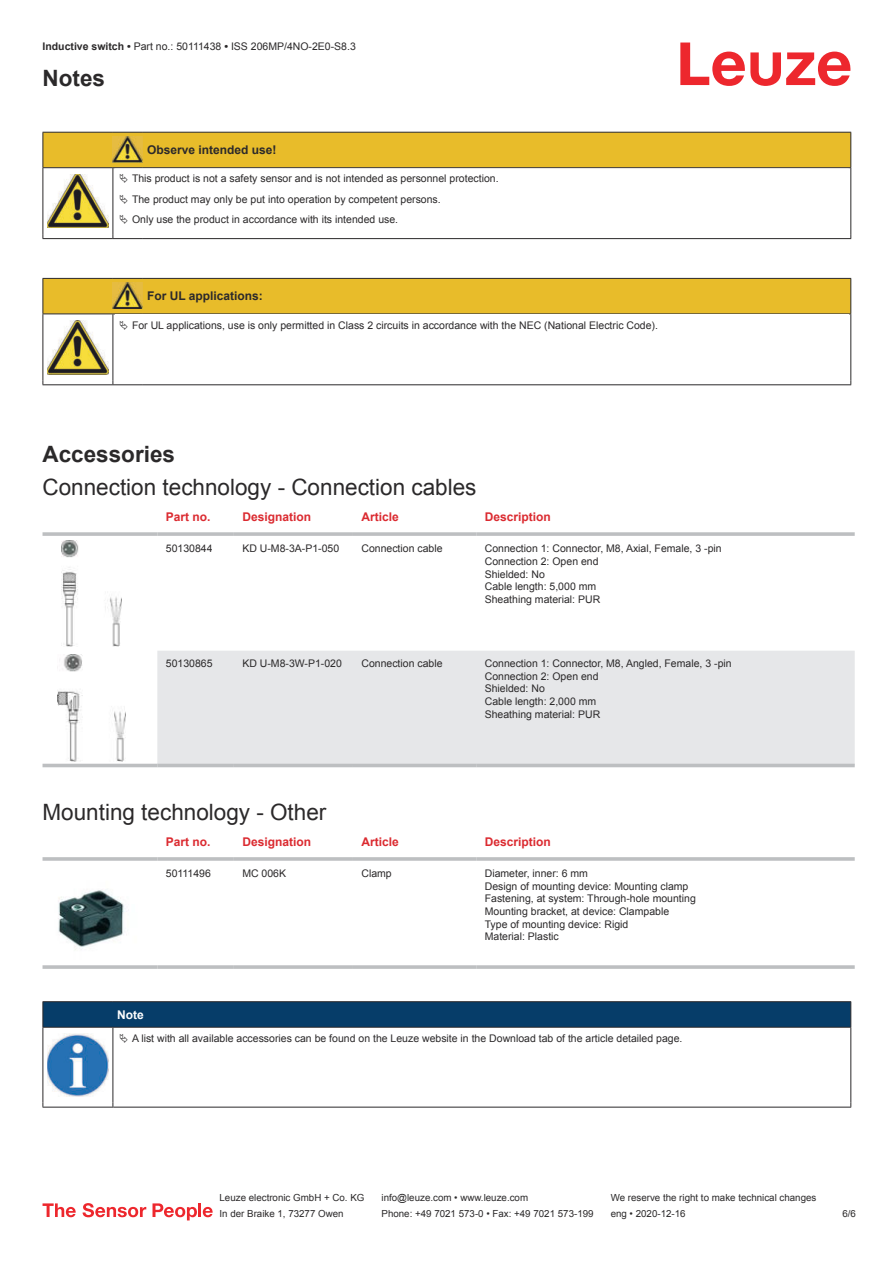
<style>
.page{position:relative;width:893px;height:1263px;background:#fff}
.page>*{position:absolute;margin:0;border:0;box-sizing:border-box;transform-origin:0 0}
.t1{font:22.5px "Arial";color:#2b292a}
.t2{font:700 22.5px "Arial";color:#2b292a}
.t3{font:700 12px "Arial";color:#db2a30}
.t4{font:700 12px "Arial";color:#2b292a}
.t5{font:700 12px "Arial";color:#fff}
.t6{font:10.5px/12.6px "Arial";color:#2b292a}
.t7{font:9.75px "Arial";color:#2b292a}
.s1{font-weight:700}
</style>
<div class="page">
<svg style="left:680px;top:43px;width:170px;height:43px"></svg>
<svg style="left:43px;top:646px;width:812px;height:122px"></svg>
<div style="left:157px;top:651px;width:698px;height:113px;background:#e6e7e9"></div>
<svg style="left:43px;top:532px;width:114px;height:4px"></svg>
<hr style="left:157px;top:532px;width:77px;height:4px;background:#c6c7c9">
<svg style="left:234px;top:532px;width:119px;height:4px"></svg>
<svg style="left:353px;top:532px;width:123px;height:4px"></svg>
<hr style="left:476px;top:532px;width:379px;height:4px;background:#c6c7c9">
<hr style="left:43px;top:764px;width:114px;height:3px;background:#bdbfc1">
<hr style="left:157px;top:764px;width:77px;height:3px;background:#bdbfc1">
<hr style="left:234px;top:764px;width:119px;height:3px;background:#bdbfc1">
<hr style="left:353px;top:764px;width:123px;height:3px;background:#bdbfc1">
<hr style="left:476px;top:764px;width:379px;height:3px;background:#bdbfc1">
<img style="left:61px;top:540px;width:61px;height:106px">
<img style="left:57px;top:655px;width:68px;height:106px">
<hr style="left:43px;top:857px;width:114px;height:4px;background:#bdbfc1">
<hr style="left:157px;top:857px;width:77px;height:4px;background:#c8cacb">
<hr style="left:234px;top:857px;width:119px;height:4px;background:#c3c5c6">
<hr style="left:353px;top:857px;width:123px;height:4px;background:#bdbfc1">
<hr style="left:476px;top:857px;width:379px;height:4px;background:#c8cacb">
<svg style="left:43px;top:965px;width:114px;height:4px"></svg>
<hr style="left:157px;top:965px;width:77px;height:4px;background:#c6c8c9">
<svg style="left:234px;top:965px;width:119px;height:4px"></svg>
<svg style="left:353px;top:965px;width:123px;height:4px"></svg>
<hr style="left:476px;top:965px;width:379px;height:4px;background:#c6c8c9">
<img style="left:58px;top:890px;width:67px;height:60px">
<svg style="left:44px;top:1028px;width:806px;height:79px"></svg>
<hr style="left:43px;top:1001px;width:70px;height:1px;background:#2b292a">
<hr style="left:43px;top:1027px;width:70px;height:1px;background:#2b292a">
<hr style="left:113px;top:1001px;width:738px;height:1px;background:#2b292a">
<svg style="left:43px;top:1002px;width:808px;height:25px;background:#063c67"></svg>
<hr style="left:113px;top:1027px;width:738px;height:1px;background:#2b292a">
<hr style="left:43px;top:1027px;width:1px;height:75px;background:#2b292a">
<hr style="left:113px;top:1027px;width:1px;height:75px;background:#2b292a">
<hr style="left:850px;top:1027px;width:1px;height:75px;background:#2b292a">
<hr style="left:43px;top:1107px;width:70px;height:1px;background:#2b292a">
<hr style="left:113px;top:1107px;width:738px;height:1px;background:#2b292a">
<img style="left:47px;top:1033px;width:61px;height:63px">
<div style="left:115px;top:1028px;width:734px;height:20px;background:#fff"></div>
<svg style="left:43px;top:1203px;width:33px;height:14px"></svg>
<svg style="left:83px;top:1203px;width:63px;height:14px"></svg>
<svg style="left:153px;top:1203px;width:44px;height:17px"></svg>
<hr style="left:198px;top:1203px;width:3px;height:14px;background:#ed272d">
<svg style="left:203px;top:1207px;width:10px;height:10px"></svg>
<hr style="left:43px;top:238px;width:70px;height:1px;background:#2b292a">
<hr style="left:113px;top:238px;width:30px;height:1px;background:#2b292a">
<hr style="left:143px;top:238px;width:708px;height:1px;background:#2b292a">
<div style="left:44px;top:279px;width:806px;height:34px;background:#e8bc2a"></div>
<hr style="left:43px;top:278px;width:70px;height:1px;background:#2b292a">
<hr style="left:43px;top:279px;width:1px;height:34px;background:#2b292a">
<hr style="left:43px;top:313px;width:70px;height:1px;background:#2b292a">
<hr style="left:113px;top:278px;width:30px;height:1px;background:#2b292a">
<hr style="left:113px;top:313px;width:30px;height:1px;background:#2b292a">
<hr style="left:143px;top:278px;width:708px;height:1px;background:#2b292a">
<hr style="left:850px;top:279px;width:1px;height:34px;background:#2b292a">
<hr style="left:143px;top:313px;width:708px;height:1px;background:#2b292a">
<hr style="left:43px;top:314px;width:1px;height:66px;background:#2b292a">
<hr style="left:113px;top:314px;width:1px;height:66px;background:#2b292a">
<hr style="left:850px;top:314px;width:1px;height:66px;background:#2b292a">
<hr style="left:43px;top:384px;width:70px;height:1px;background:#2b292a">
<hr style="left:113px;top:384px;width:30px;height:1px;background:#2b292a">
<hr style="left:143px;top:384px;width:708px;height:1px;background:#2b292a">
<img style="left:113px;top:283px;width:30px;height:26px">
<img style="left:47px;top:320px;width:61px;height:54px">
<svg style="left:43px;top:132px;width:808px;height:106px"></svg>
<p class="t6" style="left:43px;top:41px;width:315px"><span class="s1">Inductive switch •</span> Part no.: 50111438 <span class="s1">•</span> ISS 206MP/4NO-2E0-S8.3</p>
<h1 class="t2" style="left:43px;top:69px;width:64px">Notes</h1>
<p class="t4" style="left:147px;top:145px;width:131px">Observe intended use!</p>
<p class="t6" style="left:132px;top:170px;width:368px;line-height:20.2px">This product is not a safety sensor and is not intended as personnel protection.<br>The product may only be put into operation by competent persons.<br>Only use the product in accordance with its intended use.</p>
<p class="t4" style="left:147px;top:291px;width:117px">For UL applications:</p>
<p class="t6" style="left:132px;top:320px;width:527px">For UL applications, use is only permitted in Class 2 circuits in accordance with the NEC (National Electric Code).</p>
<h1 class="t2" style="left:43px;top:445px;width:134px">Accessories</h1>
<h1 class="t1" style="left:43px;top:478px;width:435px">Connection technology - Connection cables</h1>
<p class="t3" style="left:166px;top:512px;width:46px">Part no.</p>
<p class="t3" style="left:242px;top:512px;width:70px">Designation</p>
<p class="t3" style="left:361px;top:512px;width:39px">Article</p>
<p class="t3" style="left:485px;top:512px;width:68px">Description</p>
<p class="t6" style="left:166px;top:543px;width:48px">50130844</p>
<p class="t6" style="left:242px;top:543px;width:98px">KD U-M8-3A-P1-050</p>
<p class="t6" style="left:361px;top:543px;width:83px">Connection cable</p>
<p class="t6" style="left:485px;top:543px;width:238px">Connection 1: Connector, M8, Axial, Female, 3 -pin<br>Connection 2: Open end<br>Shielded: No<br>Cable length: 5,000 mm<br>Sheathing material: PUR</p>
<p class="t6" style="left:166px;top:658px;width:48px">50130865</p>
<p class="t6" style="left:242px;top:658px;width:101px">KD U-M8-3W-P1-020</p>
<p class="t6" style="left:361px;top:658px;width:83px">Connection cable</p>
<p class="t6" style="left:485px;top:658px;width:248px">Connection 1: Connector, M8, Angled, Female, 3 -pin<br>Connection 2: Open end<br>Shielded: No<br>Cable length: 2,000 mm<br>Sheathing material: PUR</p>
<h1 class="t1" style="left:43px;top:803px;width:285px">Mounting technology - Other</h1>
<p class="t3" style="left:166px;top:837px;width:46px">Part no.</p>
<p class="t3" style="left:242px;top:837px;width:70px">Designation</p>
<p class="t3" style="left:361px;top:837px;width:39px">Article</p>
<p class="t3" style="left:485px;top:837px;width:68px">Description</p>
<p class="t6" style="left:166px;top:868px;width:47px">50111496</p>
<p class="t6" style="left:242px;top:868px;width:45px">MC 006K</p>
<p class="t6" style="left:361px;top:868px;width:32px">Clamp</p>
<p class="t6" style="left:485px;top:868px;width:213px">Diameter, inner: 6 mm<br>Design of mounting device: Mounting clamp Fastening, at system: Through-hole mounting Mounting bracket, at device: Clampable<br>Type of mounting device: Rigid<br>Material: Plastic</p>
<p class="t5" style="left:117px;top:1010px;width:28px">Note</p>
<p class="t6" style="left:132px;top:1033px;width:552px">A list with all available accessories can be found on the Leuze website in the Download tab of the article detailed page.</p>
<p class="t7" style="left:220px;top:1194px;width:146px">Leuze electronic GmbH + Co. KG</p>
<p class="t7" style="left:381px;top:1194px;width:148px">info@leuze.com • www.leuze.com</p>
<p class="t7" style="left:611px;top:1194px;width:207px">We reserve the right to make technical changes</p>
<p class="t7" style="left:220px;top:1210px;width:126px">In der Braike 1, 73277 Owen</p>
<p class="t7" style="left:381px;top:1210px;width:214px">Phone: +49 7021 573-0 • Fax: +49 7021 573-199</p>
<p class="t7" style="left:611px;top:1210px;width:76px">eng • 2020-12-16</p>
<p class="t7" style="left:842px;top:1210px;width:15px">6 /6</p>
</div>
